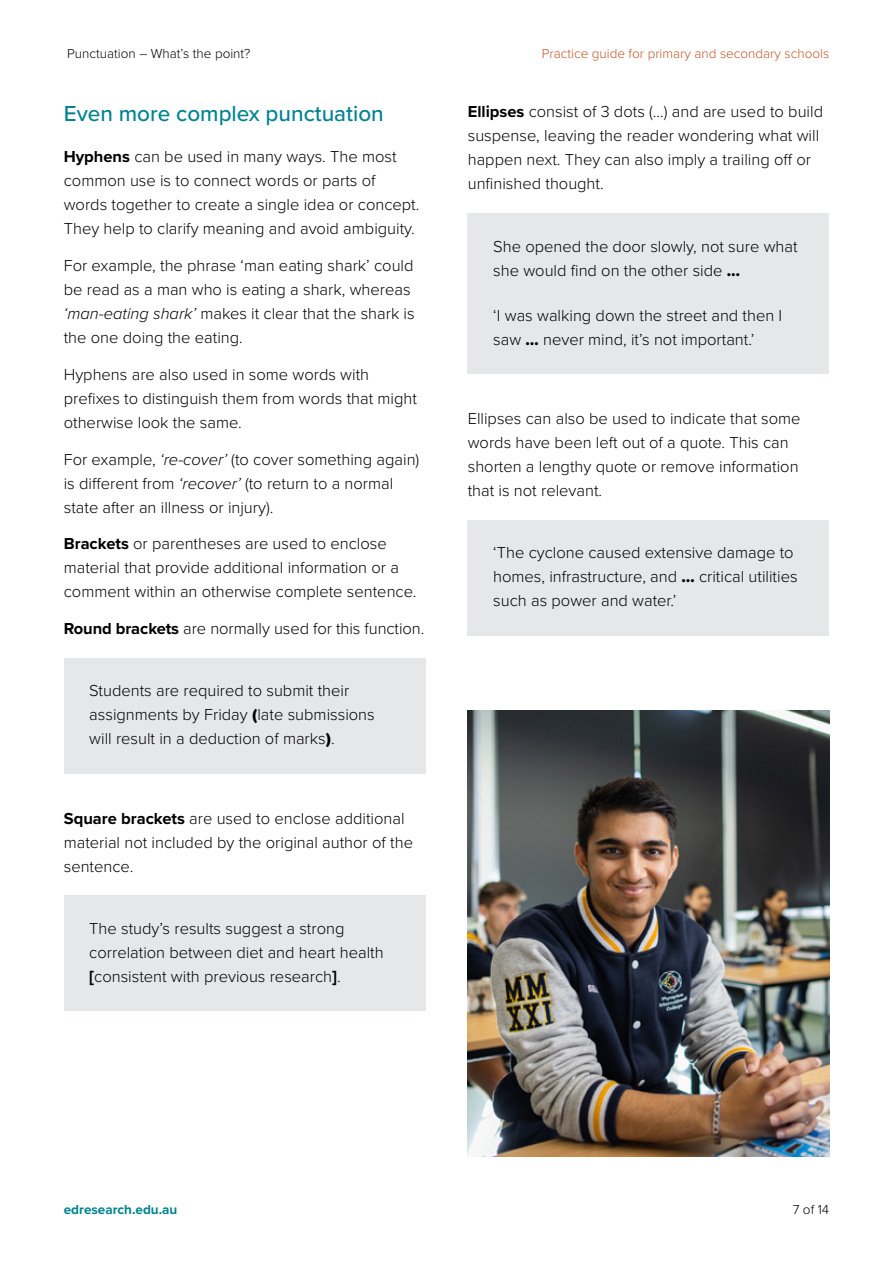
<style>
.page{position:relative;width:893px;height:1263px;background:#fff}
.page>*{position:absolute;margin:0;border:0;box-sizing:border-box;transform-origin:0 0}
.t1{font:500 22.5px "Proxima Nova";color:#01838f}
.Grey_-_example_box{font:300 16.5px/24px "Proxima Nova";color:#000}
.t2{font:300 13.5px "Proxima Nova";color:#c15628}
.t3{font:300 13.5px "Proxima Nova";color:#000}
.t4{font:700 13.5px "Proxima Nova";color:#01838f}
.s1{font-weight:700}
.s2{font-style:italic}
.s3{font-family:"Proxima Nova Extrabld";font-weight:400}
</style>
<div class="page">
<div style="left:64px;top:658px;width:361px;height:115px;background:#e6e7e8"></div>
<div style="left:64px;top:895px;width:361px;height:116px;background:#e6e7e8"></div>
<div style="left:468px;top:213px;width:361px;height:92px;background:#e6e7e8"></div>
<div style="left:468px;top:282px;width:361px;height:92px;background:#e6e7e8"></div>
<div style="left:468px;top:520px;width:361px;height:115px;background:#e6e7e8"></div>
<img style="left:468px;top:710px;width:361px;height:447px">
<p class="t3" style="left:67px;top:43px;width:185px">Punctuation – What’s the point?</p>
<p class="t2" style="left:542px;top:43px;width:289px">Practice guide for primary and secondary schools</p>
<h2 class="t1" style="left:64px;top:97px;width:322px">Even more complex punctuation</h2>
<p class="Grey_-_example_box" style="left:64px;top:144px;width:357px"><span class="s1">Hyphens</span> can be used in many ways. The most common use is to connect words or parts of words together to create a single idea or concept.<br>They help to clarify meaning and avoid ambiguity.</p>
<p class="Grey_-_example_box" style="left:64px;top:253px;width:352px">For example, the phrase ‘man eating shark’ could be read as a man who is eating a shark, whereas <span class="s2">‘man</span>-<span class="s2">eating shark’</span> makes it clear that the shark is the one doing the eating.</p>
<p class="Grey_-_example_box" style="left:64px;top:361px;width:355px">Hyphens are also used in some words with prefixes to distinguish them from words that might otherwise look the same.</p>
<p class="Grey_-_example_box" style="left:64px;top:446px;width:357px">For example, <span class="s2">‘re</span>-<span class="s2">cover’</span> (to cover something again) is different from <span class="s2">‘recover’</span> (to return to a normal state after an illness or injury).</p>
<p class="Grey_-_example_box" style="left:64px;top:531px;width:354px"><span class="s1">Brackets</span> or parentheses are used to enclose material that provide additional information or a comment within an otherwise complete sentence.</p>
<p class="Grey_-_example_box" style="left:64px;top:616px;width:362px"><span class="s1">Round brackets</span> are normally used for this function.</p>
<p class="Grey_-_example_box" style="left:89px;top:678px;width:287px">Students are required to submit their assignments by Friday <span class="s3">(</span>late submissions will result in a deduction of marks<span class="s3">)</span>.</p>
<p class="Grey_-_example_box" style="left:64px;top:805px;width:351px"><span class="s1">Square brackets</span> are used to enclose additional material not included by the original author of the sentence.</p>
<p class="Grey_-_example_box" style="left:89px;top:916px;width:296px">The study’s results suggest a strong correlation between diet and heart health <span class="s3">[</span>consistent with previous research<span class="s3">]</span>.</p>
<p class="Grey_-_example_box" style="left:468px;top:99px;width:357px"><span class="s1">Ellipses</span> consist of 3 dots (…) and are used to build suspense, leaving the reader wondering what will happen next. They can also imply a trailing off or unfinished thought.</p>
<p class="Grey_-_example_box" style="left:493px;top:233px;width:306px">She opened the door slowly, not sure what she would find on the other side <span class="s3">…</span></p>
<p class="Grey_-_example_box" style="left:493px;top:302px;width:291px">‘I was walking down the street and then I saw <span class="s3">…</span> never mind, it’s not important.’</p>
<p class="Grey_-_example_box" style="left:468px;top:406px;width:334px">Ellipses can also be used to indicate that some words have been left out of a quote. This can shorten a lengthy quote or remove information that is not relevant.</p>
<p class="Grey_-_example_box" style="left:493px;top:540px;width:306px">‘The cyclone caused extensive damage to homes, infrastructure, and <span class="s3">…</span> critical utilities such as power and water.’</p>
<p class="t4" style="left:64px;top:1200px;width:115px">edresearch.edu.au</p>
<p class="t3" style="left:793px;top:1200px;width:38px">7 of 14</p>
</div>
